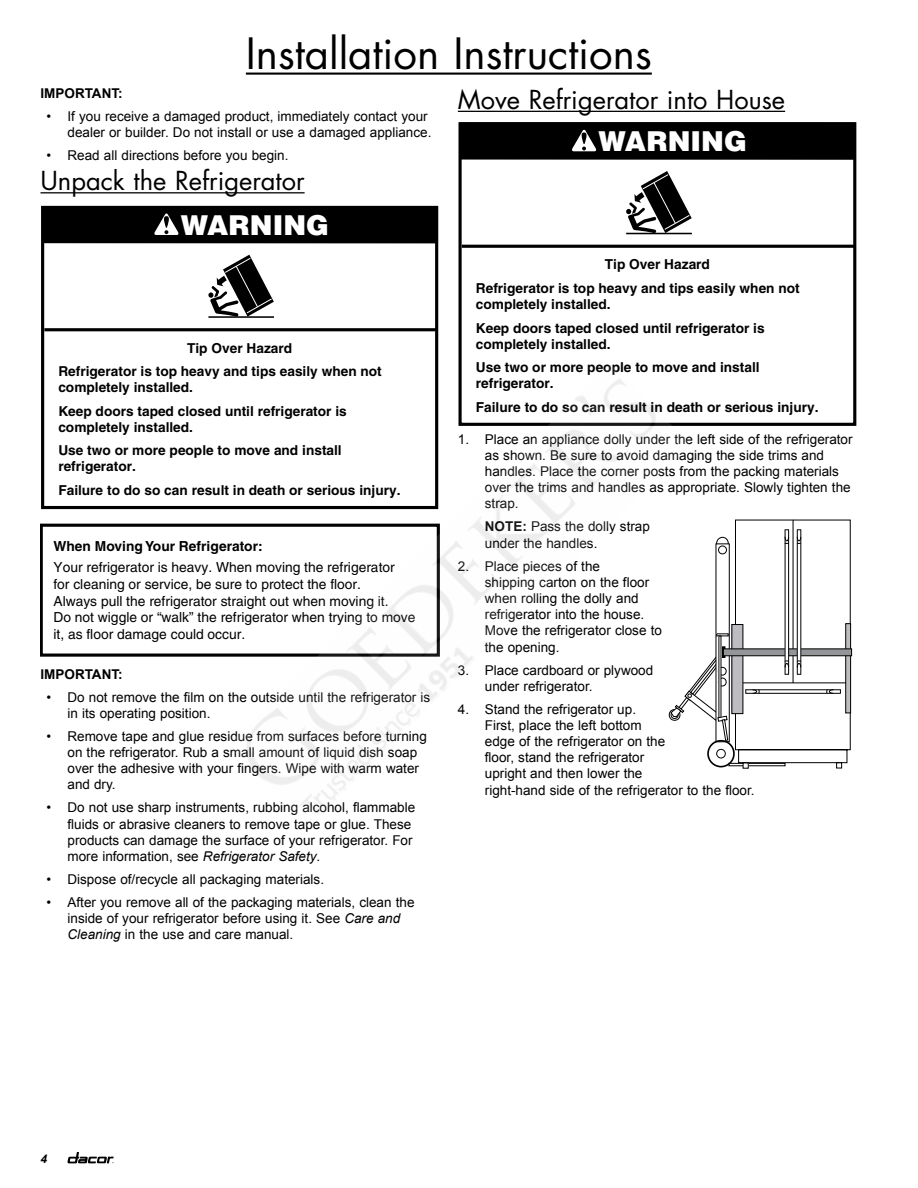
<style>
.page{position:relative;width:918px;height:1188px;background:#fff}
.page>*{position:absolute;margin:0;border:0;box-sizing:border-box;transform-origin:0 0}
.t1{font:42px "Futura Std";color:#000}
.t2{font:900 27.45px "Helvetica";color:#fff}
.t3{font:25.5px "Futura Std";color:#000}
.t4{font:13.8px/17px "Helvetica LT Std";color:#000}
.t5{font:700 13.8px "Helvetica";color:#000}
.t6{font:700 13.65px/23.5px "Helvetica";color:#000}
.t7{font:13.5px/16.2px "Arial";color:#000}
.t8{font:700 13.5px "Arial";color:#000}
.t9{font:italic 700 12px "Arial";color:#000}
.s1{font-style:italic}
.s2{font-weight:700}
</style>
<div class="page">
<svg style="left:68px;top:1152px;width:46px;height:11px"></svg>
<hr style="left:458px;top:111px;width:327px;height:1px;background:#000">
<hr style="left:40px;top:192px;width:265px;height:1px;background:#000">
<hr style="left:246px;top:73px;width:406px;height:2px;background:#000">
<div style="left:41px;top:206px;width:397px;height:303px;border:3px solid #000"></div>
<hr style="left:44px;top:328px;width:392px;height:3px;background:#000">
<div style="left:43px;top:206px;width:393px;height:37px;background:#000"></div>
<svg style="left:154px;top:213px;width:25px;height:22px"></svg>
<hr style="left:208px;top:316px;width:66px;height:2px;background:#000">
<svg style="left:208px;top:255px;width:66px;height:62px"></svg>
<div style="left:459px;top:122px;width:397px;height:304px;border:3px solid #000"></div>
<hr style="left:462px;top:245px;width:393px;height:3px;background:#000">
<div style="left:460px;top:122px;width:395px;height:38px;background:#000"></div>
<svg style="left:572px;top:130px;width:25px;height:21px"></svg>
<hr style="left:626px;top:233px;width:66px;height:1px;background:#000">
<svg style="left:626px;top:171px;width:66px;height:62px"></svg>
<div style="left:40px;top:524px;width:400px;height:133px;border:3px solid #000"></div>
<svg style="left:688px;top:519px;width:164px;height:249px"></svg>
<img style="left:230px;top:365px;width:458px;height:448px">
<h1 class="t1" style="left:246px;top:27px;width:407px">Installation Instructions</h1>
<p class="t8" style="left:40px;top:84px;width:84px">IMPORTANT:</p>
<p class="t7" style="left:46px;top:108px;width:386px;text-align:right">• If you receive a damaged product, immediately contact your dealer or builder. Do not install or use a damaged appliance.</p>
<p class="t7" style="left:46px;top:147px;width:244px">• Read all directions before you begin.</p>
<h3 class="t3" style="left:40px;top:165px;width:266px">Unpack the Refrigerator</h3>
<h2 class="t2" style="left:181px;top:207px;width:150px">WARNING</h2>
<p class="t6" style="left:58px;top:336px;width:325px;text-indent:129px">Tip Over Hazard<br>Refrigerator is top heavy and tips easily when not</p>
<p class="t6" style="left:58px;top:376px;width:290px">completely installed.<br>Keep doors taped closed until refrigerator is</p>
<p class="t6" style="left:58px;top:415px;width:285px">completely installed.<br>Use two or more people to move and install</p>
<p class="t6" style="left:58px;top:455px;width:344px">refrigerator.<br>Failure to do so can result in death or serious injury.</p>
<p class="t5" style="left:53px;top:537px;width:211px">When Moving Your Refrigerator:</p>
<p class="t4" style="left:53px;top:558px;width:363px">Your refrigerator is heavy. When moving the refrigerator<br>for cleaning or service, be sure to protect the floor.<br>Always pull the refrigerator straight out when moving it.<br>Do not wiggle or “walk” the refrigerator when trying to move it, as floor damage could occur.</p>
<p class="t8" style="left:40px;top:665px;width:84px">IMPORTANT:</p>
<p class="t7" style="left:68px;top:689px;width:364px;text-indent:-21px">• Do not remove the film on the outside until the refrigerator is in its operating position.</p>
<p class="t7" style="left:68px;top:728px;width:361px;text-indent:-21px">• Remove tape and glue residue from surfaces before turning on the refrigerator. Rub a small amount of liquid dish soap over the adhesive with your fingers. Wipe with warm water and dry.</p>
<p class="t7" style="left:68px;top:800px;width:349px;text-indent:-21px">• Do not use sharp instruments, rubbing alcohol, flammable fluids or abrasive cleaners to remove tape or glue. These products can damage the surface of your refrigerator. For more information, see <span class="s1">Refrigerator Safety</span>.</p>
<p class="t7" style="left:46px;top:871px;width:279px">• Dispose of/recycle all packaging materials.</p>
<p class="t7" style="left:68px;top:894px;width:349px;text-indent:-21px">• After you remove all of the packaging materials, clean the inside of your refrigerator before using it. See <span class="s1">Care and<br>Cleaning</span> in the use and care manual.</p>
<h3 class="t3" style="left:458px;top:83px;width:329px">Move Refrigerator into House</h3>
<h2 class="t2" style="left:598px;top:123px;width:150px">WARNING</h2>
<p class="t6" style="left:476px;top:253px;width:325px;text-indent:129px">Tip Over Hazard<br>Refrigerator is top heavy and tips easily when not</p>
<p class="t6" style="left:476px;top:292px;width:290px">completely installed.<br>Keep doors taped closed until refrigerator is</p>
<p class="t6" style="left:476px;top:332px;width:285px">completely installed.<br>Use two or more people to move and install</p>
<p class="t6" style="left:476px;top:371px;width:344px">refrigerator.<br>Failure to do so can result in death or serious injury.</p>
<p class="t7" style="left:485px;top:431px;width:369px;text-indent:-27px">1. Place an appliance dolly under the left side of the refrigerator as shown. Be sure to avoid damaging the side trims and handles. Place the corner posts from the packing materials over the trims and handles as appropriate. Slowly tighten the strap.</p>
<p class="t7" style="left:485px;top:519px;width:167px"><span class="s2">NOTE:</span> Pass the dolly strap under the handles.</p>
<p class="t7" style="left:485px;top:558px;width:179px;text-indent:-27px">2. Place pieces of the<br>shipping carton on the floor when rolling the dolly and refrigerator into the house.<br>Move the refrigerator close to the opening.</p>
<p class="t7" style="left:485px;top:662px;width:170px;text-indent:-27px">3. Place cardboard or plywood under refrigerator.</p>
<p class="t7" style="left:485px;top:701px;width:271px;text-indent:-27px">4. Stand the refrigerator up.<br>First, place the left bottom<br>edge of the refrigerator on the<br>floor, stand the refrigerator<br>upright and then lower the<br>right-hand side of the refrigerator to the floor.</p>
<p class="t9" style="left:40px;top:1151px;width:8px">4</p>
</div>
